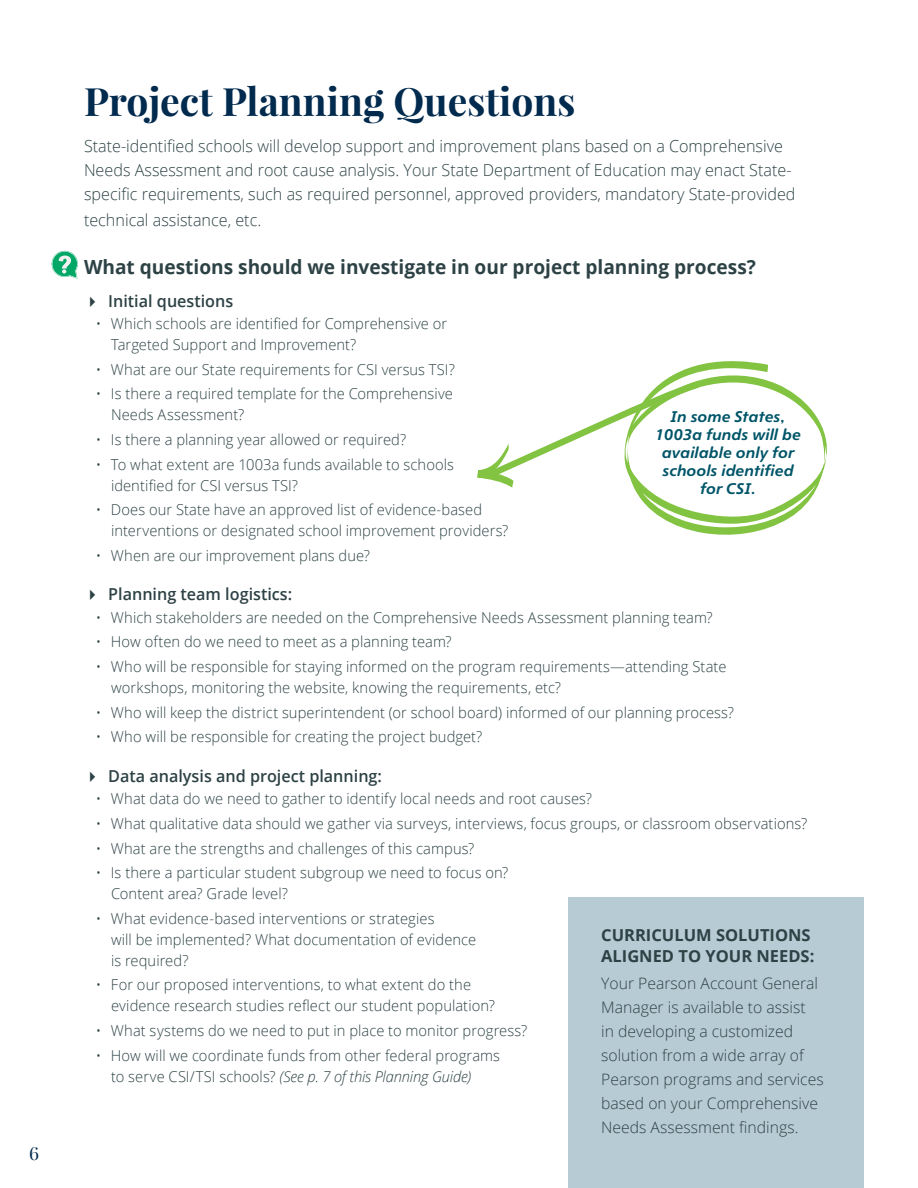
<style>
.page{position:relative;width:918px;height:1188px;background:#fff}
.page>*{position:absolute;margin:0;border:0;box-sizing:border-box;transform-origin:0 0}
.t1{font:700 39px "Playfair Display";color:#002a4e}
.t2{font:700 19.5px "Open Sans";color:#2d4245}
.t3{font:18px "Playfair Display";color:#002a4e}
.t4{font:300 16.5px/24px "Open Sans";color:#2d4245}
.t5{font:600 16.5px "Open Sans";color:#2d4245}
.t6{font:700 16.5px/21px "Open Sans";color:#2d4245}
.t7{font:300 15.75px/24px "Open Sans";color:#2d4245}
.t8{font:300 15px/21px "Open Sans";letter-spacing:.005em;color:#2d4245}
.t9{font:italic 700 15px/18px "Heinemann School";color:#005568;text-align:center}
.s1{font-style:italic}
</style>
<div class="page">
<div style="left:568px;top:898px;width:296px;height:290px;background:#b7cbd4"></div>
<svg style="left:51px;top:250px;width:27px;height:29px"></svg>
<svg style="left:477px;top:361px;width:350px;height:174px"></svg>
<p class="t3" style="left:29px;top:1142px;width:12px">6</p>
<h1 class="t1" style="left:84px;top:76px;width:493px">Project Planning Questions</h1>
<p class="t4" style="left:84px;top:134px;width:713px">State-identified schools will develop support and improvement plans based on a Comprehensive<br>Needs Assessment and root cause analysis. Your State Department of Education may enact State&shy;specific requirements, such as required personnel, approved providers, mandatory State-provided</p>
<p class="t4" style="left:84px;top:207px;width:179px">technical assistance, etc.</p>
<h2 class="t2" style="left:84px;top:253px;width:674px">What questions should we investigate in our project planning process?</h2>
<p class="t5" style="left:84px;top:289px;width:151px">✔ Initial questions</p>
<p class="t8" style="left:111px;top:313px;width:338px;text-indent:-15px">• Which schools are identified for Comprehensive or<br>Targeted Support and Improvement?</p>
<p class="t8" style="left:96px;top:358px;width:360px">• What are our State requirements for CSI versus TSI?</p>
<p class="t8" style="left:111px;top:383px;width:343px;text-indent:-15px">• Is there a required template for the Comprehensive<br>Needs Assessment?</p>
<p class="t8" style="left:96px;top:429px;width:312px">• Is there a planning year allowed or required?</p>
<p class="t8" style="left:111px;top:453px;width:345px;text-indent:-15px">• To what extent are 1003a funds available to schools identified for CSI versus TSI?</p>
<p class="t8" style="left:111px;top:499px;width:399px;text-indent:-15px">• Does our State have an approved list of evidence-based interventions or designated school improvement providers?</p>
<p class="t8" style="left:96px;top:544px;width:276px">• When are our improvement plans due?</p>
<p class="t5" style="left:84px;top:583px;width:210px">✔ Planning team logistics:</p>
<p class="t8" style="left:96px;top:606px;width:618px">• Which stakeholders are needed on the Comprehensive Needs Assessment planning team?</p>
<p class="t8" style="left:96px;top:631px;width:357px">• How often do we need to meet as a planning team?</p>
<p class="t8" style="left:111px;top:656px;width:617px;text-indent:-15px">• Who will be responsible for staying informed on the program requirements—attending State workshops, monitoring the website, knowing the requirements, etc?</p>
<p class="t8" style="left:96px;top:701px;width:640px">• Who will keep the district superintendent (or school board) informed of our planning process?</p>
<p class="t8" style="left:96px;top:726px;width:388px">• Who will be responsible for creating the project budget?</p>
<p class="t5" style="left:84px;top:765px;width:300px">✔ Data analysis and project planning:</p>
<p class="t8" style="left:96px;top:788px;width:497px">• What data do we need to gather to identify local needs and root causes?</p>
<p class="t8" style="left:96px;top:813px;width:713px">• What qualitative data should we gather via surveys, interviews, focus groups, or classroom observations?</p>
<p class="t8" style="left:96px;top:837px;width:380px">• What are the strengths and challenges of this campus?</p>
<p class="t8" style="left:111px;top:862px;width:399px;text-indent:-15px">• Is there a particular student subgroup we need to focus on?<br>Content area? Grade level?</p>
<p class="t8" style="left:111px;top:907px;width:367px;text-indent:-15px">• What evidence-based interventions or strategies<br>will be implemented? What documentation of evidence is required?</p>
<p class="t8" style="left:111px;top:974px;width:385px;text-indent:-15px">• For our proposed interventions, to what extent do the evidence research studies reflect our student population?</p>
<p class="t8" style="left:96px;top:1020px;width:433px">• What systems do we need to put in place to monitor progress?</p>
<p class="t8" style="left:111px;top:1044px;width:391px;text-indent:-15px">• How will we coordinate funds from other federal programs to serve CSI/TSI schools? <span class="s1">(See p. 7 of this Planning Guide)</span></p>
<p class="t9" style="left:655px;top:407px;width:147px">In some States,<br>1003a funds will be available only for schools identified for CSI.</p>
<p class="t6" style="left:601px;top:924px;width:215px">CURRICULUM SOLUTIONS<br>ALIGNED TO YOUR NEEDS:</p>
<p class="t7" style="left:601px;top:971px;width:224px">Your Pearson Account General<br>Manager is available to assist<br>in developing a customized solution from a wide array of<br>Pearson programs and services based on your Comprehensive<br>Needs Assessment findings.</p>
</div>
